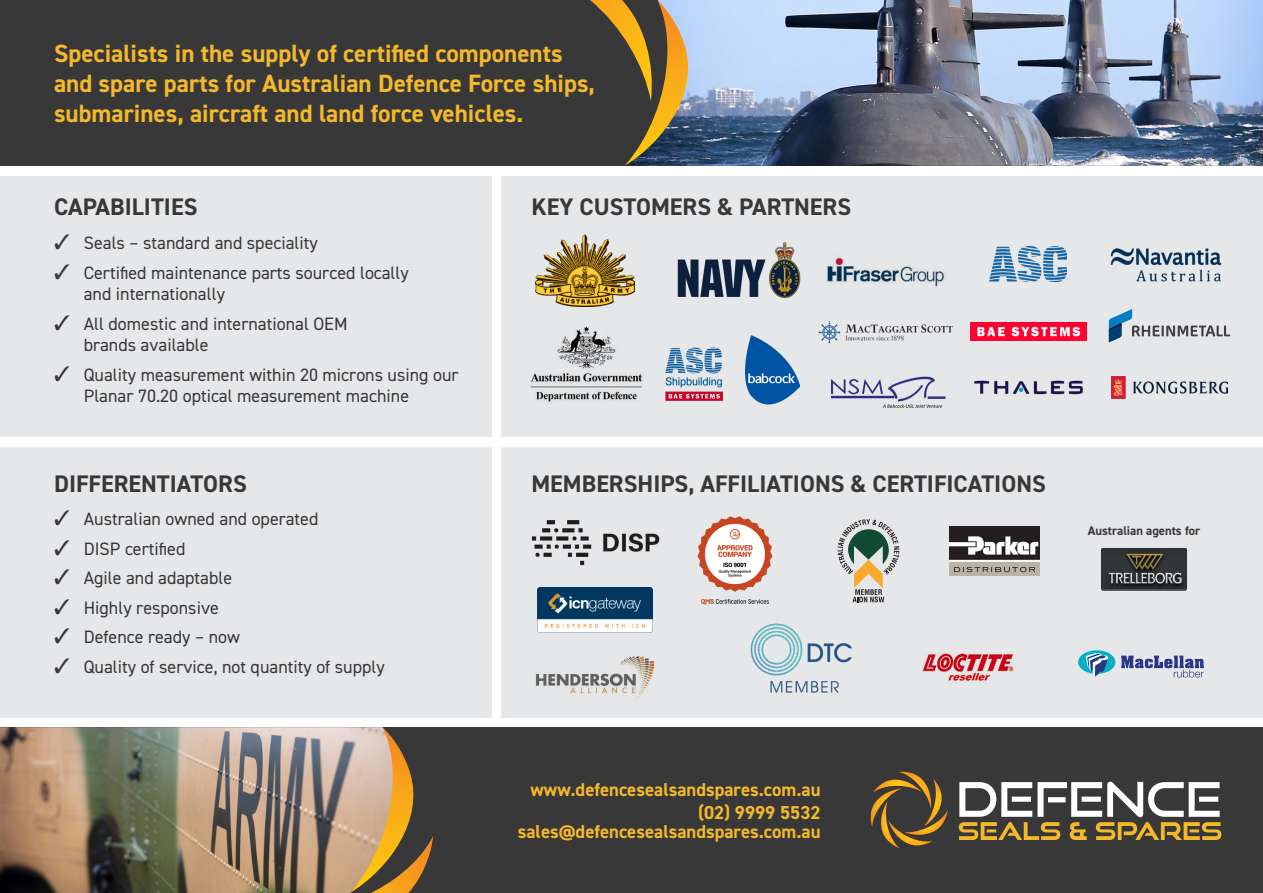
<style>
.page{position:relative;width:1263px;height:893px;background:#fff}
.page>*{position:absolute;margin:0;border:0;box-sizing:border-box;transform-origin:0 0}
.t1{font:700 25.05px/30px "DIN2014";color:#f4b82b}
.t2{font:700 24px "DIN2014";color:#383839}
.t3{font:700 18.75px "DIN2014";color:#f4b82b}
.t4{font:18px/21.6px "DIN2014";color:#383839}
.t5{font:700 12.6px "DIN2014";color:#383839}
</style>
<div class="page">
<div style="left:0;top:727px;width:1263px;height:166px;background:#383839"></div>
<img style="left:0;top:727px;width:350px;height:166px">
<svg style="left:350px;top:727px;width:83px;height:166px"></svg>
<div style="left:0;top:0;width:1263px;height:166px;background:#383839"></div>
<img style="left:698px;top:0;width:565px;height:166px">
<div style="left:0;top:176px;width:491px;height:541px;background:#e6e7e9"></div>
<div style="left:0;top:437px;width:491px;height:10px;background:#fff"></div>
<div style="left:501px;top:176px;width:762px;height:541px;background:#e6e7e9"></div>
<svg style="left:501px;top:437px;width:762px;height:235px"></svg>
<img style="left:530px;top:326px;width:138px;height:76px">
<img style="left:826px;top:257px;width:119px;height:30px">
<img style="left:536px;top:235px;width:98px;height:71px">
<img style="left:677px;top:242px;width:124px;height:57px">
<img style="left:665px;top:346px;width:58px;height:54px">
<img style="left:745px;top:335px;width:54px;height:70px">
<img style="left:831px;top:376px;width:114px;height:32px">
<img style="left:818px;top:321px;width:135px;height:23px">
<svg style="left:590px;top:0;width:108px;height:166px"></svg>
<img style="left:990px;top:247px;width:77px;height:35px">
<img style="left:970px;top:323px;width:116px;height:18px">
<img style="left:1110px;top:248px;width:112px;height:34px">
<svg style="left:1109px;top:309px;width:121px;height:33px"></svg>
<img style="left:1111px;top:376px;width:116px;height:22px">
<img style="left:974px;top:380px;width:109px;height:15px">
<img style="left:536px;top:656px;width:118px;height:44px">
<img style="left:694px;top:508px;width:82px;height:102px">
<svg style="left:837px;top:519px;width:62px;height:83px"></svg>
<img style="left:537px;top:588px;width:115px;height:44px">
<img style="left:745px;top:617px;width:111px;height:76px">
<img style="left:949px;top:527px;width:90px;height:49px">
<img style="left:912px;top:644px;width:111px;height:37px">
<svg style="left:1121px;top:656px;width:83px;height:22px"></svg>
<div style="left:1078px;top:650px;width:37px;height:24px;background:#05b0c4;border-radius:50%"></div>
<svg style="left:1086px;top:653px;width:22px;height:24px"></svg>
<img style="left:526px;top:511px;width:140px;height:63px">
<img style="left:1101px;top:548px;width:86px;height:43px">
<svg style="left:870px;top:772px;width:78px;height:76px"></svg>
<svg style="left:959px;top:782px;width:262px;height:58px"></svg>
<p class="t1" style="left:54px;top:38px;width:542px">Specialists in the supply of certified components and spare parts for Australian Defence Force ships, submarines, aircraft and land force vehicles.</p>
<p class="t2" style="left:54px;top:191px;width:145px">CAPABILITIES</p>
<p class="t4" style="left:54px;top:232px;width:265px">✓ Seals – standard and speciality</p>
<p class="t4" style="left:84px;top:261px;width:327px;text-indent:-30px">✓ Certified maintenance parts sourced locally and internationally</p>
<p class="t4" style="left:84px;top:312px;width:265px;text-indent:-30px">✓ All domestic and international OEM brands available</p>
<p class="t4" style="left:84px;top:363px;width:376px;text-indent:-30px">✓ Quality measurement within 20 microns using our<br>Planar 70.20 optical measurement machine</p>
<p class="t2" style="left:54px;top:467px;width:194px">DIFFERENTIATORS</p>
<p class="t4" style="left:54px;top:508px;width:266px">✓ Australian owned and operated</p>
<p class="t4" style="left:54px;top:537px;width:133px">✓ DISP certified</p>
<p class="t4" style="left:54px;top:567px;width:180px">✓ Agile and adaptable</p>
<p class="t4" style="left:54px;top:596px;width:166px">✓ Highly responsive</p>
<p class="t4" style="left:54px;top:626px;width:188px">✓ Defence ready – now</p>
<p class="t4" style="left:54px;top:655px;width:332px">✓ Quality of service, not quantity of supply</p>
<p class="t2" style="left:531px;top:191px;width:321px">KEY CUSTOMERS &amp; PARTNERS</p>
<p class="t2" style="left:531px;top:467px;width:516px">MEMBERSHIPS, AFFILIATIONS &amp; CERTIFICATIONS</p>
<p class="t5" style="left:1088px;top:522px;width:114px">Australian agents for</p>
<p class="t3" style="left:530px;top:777px;width:292px">www.defencesealsandspares.com.au</p>
<p class="t3" style="left:698px;top:800px;width:124px">(02) 9999 5532</p>
<p class="t3" style="left:518px;top:819px;width:304px">sales@defencesealsandspares.com.au</p>
</div>
